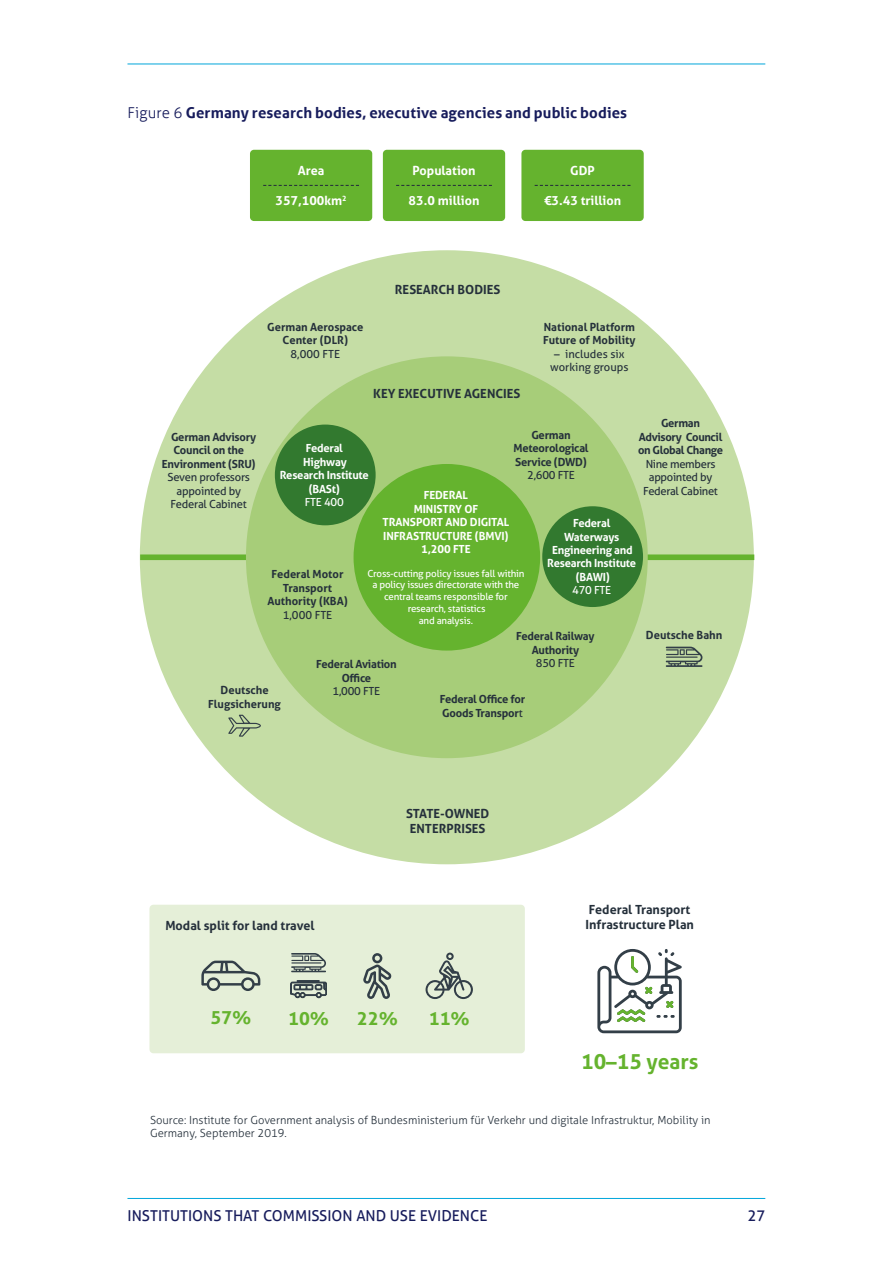
<style>
.page{position:relative;width:893px;height:1263px;background:#fff}
.page>*{position:absolute;margin:0;border:0;box-sizing:border-box;transform-origin:0 0}
.t1{font:700 21px "Aller";color:#65b32e}
.t2{font:700 18.15px "Aller";color:#65b32e}
.t3{font:700 15.45px "Aller";color:#212158}
.Figure_head_10_12{font:700 15px "Aller";letter-spacing:.005em;color:#171c5c}
.t4{font:15px "Aller";color:#171c5c}
.t5{font:700 12.6px/15.1px "Aller";color:#25303b}
.t6{font:700 12.6px "Aller";color:#fff}
.t7{font:700 11.25px/13.5px "Aller";letter-spacing:-.02em;color:#25303b;text-align:center}
.t8{font:700 11.25px/13.5px "Aller";letter-spacing:-.02em;color:#fff;text-align:center}
.t9{font:700 11.25px/13.5px "Aller";color:#25303b;text-align:center}
.t10{font:300 11.25px/13.5px "Aller";color:#25303b}
.t11{font:11.25px/13.5px "Aller";letter-spacing:-.02em;color:#25303b;text-align:center}
.t12{font:11.25px/13.5px "Aller";color:#25303b;text-align:center}
.t13{font:9.75px/11.7px "Aller";letter-spacing:-.02em;color:#fff;text-align:center}
.s1{font-weight:300}
.s2{font-weight:400}
.s3{font-weight:700}
</style>
<div class="page">
<hr style="left:127px;top:1198px;width:638px;height:1px;background:#00a6db">
<hr style="left:127px;top:64px;width:638px;height:1px;background:#00a6db">
<div style="left:149px;top:905px;width:376px;height:148px;background:#e5efd8;border-radius:4px"></div>
<svg style="left:201px;top:961px;width:59px;height:30px"></svg>
<svg style="left:291px;top:953px;width:35px;height:19px"></svg>
<svg style="left:291px;top:980px;width:36px;height:18px"></svg>
<svg style="left:363px;top:953px;width:29px;height:46px"></svg>
<svg style="left:426px;top:952px;width:47px;height:47px"></svg>
<div style="left:250px;top:150px;width:122px;height:71px;background:#65b32e;border-radius:4px"></div>
<div style="left:383px;top:150px;width:122px;height:71px;background:#65b32e;border-radius:4px"></div>
<div style="left:521px;top:150px;width:123px;height:71px;background:#65b32e;border-radius:4px"></div>
<svg style="left:263px;top:185px;width:96px;height:1px"></svg>
<svg style="left:396px;top:185px;width:96px;height:1px"></svg>
<svg style="left:535px;top:185px;width:95px;height:1px"></svg>
<div style="left:140px;top:250px;width:614px;height:614px;background:#c5dda5;border-radius:50%"></div>
<div style="left:140px;top:554px;width:614px;height:6px;background:#65b32e"></div>
<div style="left:246px;top:356px;width:402px;height:402px;background:#a7cd79;border-radius:50%"></div>
<div style="left:354px;top:464px;width:186px;height:187px;background:#65b32e;border-radius:50%"></div>
<svg style="left:666px;top:647px;width:36px;height:20px"></svg>
<svg style="left:228px;top:715px;width:33px;height:22px"></svg>
<div style="left:275px;top:425px;width:101px;height:100px;background:#32792f;border-radius:50%"></div>
<div style="left:542px;top:506px;width:101px;height:101px;background:#32792f;border-radius:50%"></div>
<svg style="left:597px;top:949px;width:85px;height:84px"></svg>
<p class="Figure_head_10_12" style="left:128px;top:104px;width:501px"><span class="s1">Figure 6</span> Germany research bodies, executive agencies and public bodies</p>
<p class="t3" style="left:149px;top:104px;width:394px">Figure X Bodies involved in public transport in Germany</p>
<p class="t6" style="left:298px;top:163px;width:28px">Area</p>
<p class="t6" style="left:275px;top:193px;width:73px">357,100km<sup>2</sup></p>
<p class="t6" style="left:412px;top:163px;width:65px">Population</p>
<p class="t6" style="left:409px;top:193px;width:72px">83.0 million</p>
<p class="t6" style="left:570px;top:163px;width:26px">GDP</p>
<p class="t6" style="left:544px;top:193px;width:79px">€3.43 trillion</p>
<p class="t7" style="left:171px;top:430px;width:87px">German Advisory</p>
<p class="t7" style="left:173px;top:443px;width:72px">Council on the</p>
<p class="t7" style="left:162px;top:457px;width:95px">Environment (SRU)</p>
<p class="t11" style="left:168px;top:470px;width:84px">Seven professors</p>
<p class="t11" style="left:176px;top:484px;width:66px">appointed by</p>
<p class="t11" style="left:171px;top:497px;width:78px">Federal Cabinet</p>
<p class="t9" style="left:267px;top:320px;width:98px">German Aerospace<br>Center (DLR)<br><span class="s2">8,000 FTE</span></p>
<p class="t5" style="left:395px;top:282px;width:107px">RESEARCH BODIES</p>
<p class="t9" style="left:543px;top:320px;width:94px;text-align:left">National Platform<br>Future of Mobility</p>
<p class="t12" style="left:550px;top:347px;width:80px">– includes six working groups</p>
<p class="t5" style="left:373px;top:386px;width:149px">KEY EXECUTIVE AGENCIES</p>
<p class="t7" style="left:513px;top:428px;width:77px">German<br>Meteorological<br>Service (DWD)<br><span class="s2">2,600 FTE</span></p>
<p class="t11" style="left:638px;top:417px;width:87px"><span class="s3">German<br>Advisory Council on Global Change<br></span>Nine members appointed by<br>Federal Cabinet</p>
<p class="t8" style="left:280px;top:441px;width:91px">Federal<br>Highway<br>Research Institute (BASt)<br><span class="s2">FTE 400</span></p>
<p class="t8" style="left:383px;top:488px;width:128px">FEDERAL<br>MINISTRY OF<br>TRANSPORT AND DIGITAL<br>INFRASTRUCTURE (BMVI)<br>1,200 FTE</p>
<p class="t13" style="left:367px;top:567px;width:159px">Cross-cutting policy issues fall within a policy issues directorate with the central teams responsible for research, statistics<br>and analysis.</p>
<p class="t8" style="left:547px;top:516px;width:91px">Federal<br>Waterways<br>Engineering and<br>Research Institute (BAWI)<br><span class="s2">470 FTE</span></p>
<p class="t9" style="left:267px;top:568px;width:82px">Federal Motor<br>Transport<br>Authority (KBA)<br><span class="s2">1,000 FTE</span></p>
<p class="t9" style="left:208px;top:683px;width:74px">Deutsche<br>Flugsicherung</p>
<p class="t7" style="left:316px;top:657px;width:82px">Federal Aviation<br>Office<br><span class="s2">1,000 FTE</span></p>
<p class="t7" style="left:516px;top:630px;width:80px">Federal Railway<br>Authority<br><span class="s2">850 FTE</span></p>
<p class="t7" style="left:440px;top:693px;width:87px;text-align:left">Federal Office for<br>Goods Transpor<span class="s2">t</span></p>
<p class="t9" style="left:646px;top:628px;width:78px">Deutsche Bahn</p>
<p class="t5" style="left:165px;top:918px;width:151px">Modal split for land travel</p>
<p class="t5" style="left:406px;top:806px;width:85px">STATE-OWNED<br>ENTERPRISES</p>
<p class="t5" style="left:585px;top:902px;width:110px">Federal Transport<br>Infrastructure Plan</p>
<p class="t2" style="left:210px;top:1007px;width:42px">57%</p>
<p class="t2" style="left:288px;top:1007px;width:42px">10%</p>
<p class="t2" style="left:357px;top:1007px;width:42px">22%</p>
<p class="t2" style="left:429px;top:1007px;width:42px">11%</p>
<p class="t1" style="left:581px;top:1048px;width:119px">10–15 years</p>
<p class="t10" style="left:150px;top:1113px;width:562px">Source: Institute for Government analysis of Bundesministerium für Verkehr und digitale Infrastruktur, Mobility in<br>Germany, September 2019.</p>
<h3 class="t4" style="left:128px;top:1206px;width:361px">INSTITUTIONS THAT COMMISSION AND USE EVIDENCE</h3>
<h3 class="t4" style="left:747px;top:1206px;width:19px">27</h3>
</div>
